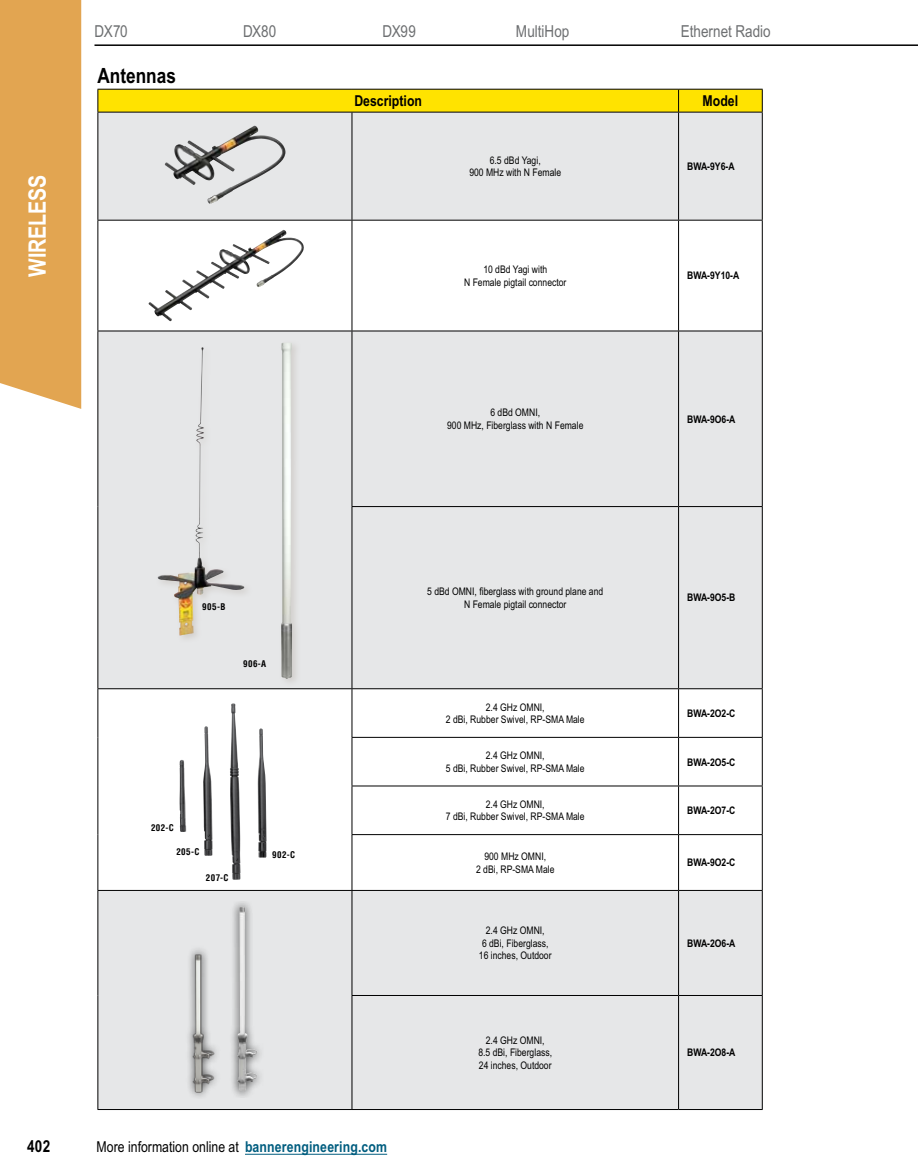
<style>
.page{position:relative;width:918px;height:1175px;background:#fff}
.page>*{position:absolute;margin:0;border:0;box-sizing:border-box;transform-origin:0 0}
.t1{font:700 24px "Arial Narrow";color:#fff}
.t2{font:700 21px "Arial Narrow";color:#000}
.t3{font:16.5px "Arial Narrow";color:#6d6f71}
.t4{font:700 16.5px "Arial Narrow";color:#000}
.t5{font:15px "Arial Narrow";color:#000}
.t6{font:700 15px "Arial Narrow";color:#000}
.t7{font:10.5px/12.6px "Arial Narrow";color:#000;text-align:center}
.t8{font:700 10.5px "Arial Narrow";color:#000}
.t9{font:700 condensed 9px "Helvetica LT Std";letter-spacing:.045em;color:#000}
.s1{font-weight:700;color:#005d7f}
</style>
<div class="page">
<div style="left:0;top:0;width:81px;height:409px;background:#e2a551"></div>
<hr style="left:94px;top:44px;width:824px;height:2px;background:#000">
<hr style="left:245px;top:1153px;width:142px;height:1px;background:#005d7f">
<div style="left:99px;top:113px;width:663px;height:107px;background:#e6e7e8"></div>
<svg style="left:99px;top:221px;width:663px;height:669px"></svg>
<div style="left:99px;top:331px;width:663px;height:357px;background:#e6e7e8"></div>
<div style="left:99px;top:891px;width:663px;height:218px;background:#e6e7e8"></div>
<svg style="left:98px;top:89px;width:665px;height:23px;background:#f2d700"></svg>
<hr style="left:98px;top:112px;width:254px;height:1px;background:#000">
<hr style="left:98px;top:112px;width:1px;height:108px;background:#000">
<hr style="left:352px;top:112px;width:327px;height:1px;background:#000">
<hr style="left:352px;top:112px;width:1px;height:108px;background:#000">
<hr style="left:679px;top:112px;width:84px;height:1px;background:#000">
<hr style="left:678px;top:112px;width:1px;height:108px;background:#000">
<hr style="left:762px;top:112px;width:1px;height:108px;background:#000">
<hr style="left:98px;top:220px;width:254px;height:1px;background:#000">
<hr style="left:98px;top:220px;width:1px;height:110px;background:#000">
<hr style="left:352px;top:220px;width:327px;height:1px;background:#000">
<hr style="left:352px;top:220px;width:1px;height:110px;background:#000">
<hr style="left:679px;top:220px;width:84px;height:1px;background:#000">
<hr style="left:678px;top:220px;width:1px;height:110px;background:#000">
<hr style="left:762px;top:220px;width:1px;height:110px;background:#000">
<hr style="left:98px;top:330px;width:254px;height:1px;background:#000">
<hr style="left:98px;top:331px;width:1px;height:175px;background:#000">
<hr style="left:352px;top:330px;width:327px;height:1px;background:#000">
<hr style="left:352px;top:331px;width:1px;height:175px;background:#000">
<hr style="left:679px;top:330px;width:84px;height:1px;background:#000">
<hr style="left:678px;top:331px;width:1px;height:175px;background:#000">
<hr style="left:762px;top:331px;width:1px;height:175px;background:#000">
<hr style="left:98px;top:506px;width:1px;height:182px;background:#000">
<hr style="left:352px;top:506px;width:327px;height:1px;background:#000">
<hr style="left:352px;top:507px;width:1px;height:181px;background:#000">
<hr style="left:679px;top:506px;width:84px;height:1px;background:#000">
<hr style="left:678px;top:507px;width:1px;height:181px;background:#000">
<hr style="left:762px;top:507px;width:1px;height:181px;background:#000">
<hr style="left:98px;top:688px;width:254px;height:1px;background:#000">
<hr style="left:98px;top:689px;width:1px;height:48px;background:#000">
<hr style="left:352px;top:688px;width:327px;height:1px;background:#000">
<hr style="left:352px;top:689px;width:1px;height:48px;background:#000">
<hr style="left:679px;top:688px;width:84px;height:1px;background:#000">
<hr style="left:678px;top:689px;width:1px;height:48px;background:#000">
<hr style="left:762px;top:689px;width:1px;height:48px;background:#000">
<hr style="left:98px;top:737px;width:1px;height:49px;background:#000">
<hr style="left:352px;top:737px;width:327px;height:1px;background:#000">
<hr style="left:352px;top:737px;width:1px;height:48px;background:#000">
<hr style="left:679px;top:737px;width:84px;height:1px;background:#000">
<hr style="left:678px;top:737px;width:1px;height:48px;background:#000">
<hr style="left:762px;top:737px;width:1px;height:48px;background:#000">
<hr style="left:98px;top:786px;width:1px;height:48px;background:#000">
<hr style="left:352px;top:785px;width:327px;height:1px;background:#000">
<hr style="left:352px;top:786px;width:1px;height:48px;background:#000">
<hr style="left:679px;top:785px;width:84px;height:1px;background:#000">
<hr style="left:678px;top:786px;width:1px;height:48px;background:#000">
<hr style="left:762px;top:786px;width:1px;height:48px;background:#000">
<hr style="left:98px;top:834px;width:1px;height:56px;background:#000">
<hr style="left:352px;top:834px;width:327px;height:1px;background:#000">
<hr style="left:352px;top:835px;width:1px;height:55px;background:#000">
<hr style="left:679px;top:834px;width:84px;height:1px;background:#000">
<hr style="left:678px;top:835px;width:1px;height:55px;background:#000">
<hr style="left:762px;top:835px;width:1px;height:55px;background:#000">
<hr style="left:98px;top:890px;width:254px;height:1px;background:#000">
<hr style="left:98px;top:890px;width:1px;height:105px;background:#000">
<hr style="left:352px;top:890px;width:327px;height:1px;background:#000">
<hr style="left:352px;top:890px;width:1px;height:105px;background:#000">
<hr style="left:679px;top:890px;width:84px;height:1px;background:#000">
<hr style="left:678px;top:890px;width:1px;height:105px;background:#000">
<hr style="left:762px;top:890px;width:1px;height:105px;background:#000">
<hr style="left:98px;top:995px;width:1px;height:114px;background:#000">
<hr style="left:352px;top:995px;width:327px;height:1px;background:#000">
<hr style="left:352px;top:995px;width:1px;height:114px;background:#000">
<hr style="left:679px;top:995px;width:84px;height:1px;background:#000">
<hr style="left:678px;top:995px;width:1px;height:114px;background:#000">
<hr style="left:762px;top:995px;width:1px;height:114px;background:#000">
<hr style="left:98px;top:1109px;width:254px;height:1px;background:#000">
<hr style="left:352px;top:1109px;width:327px;height:1px;background:#000">
<hr style="left:679px;top:1109px;width:84px;height:1px;background:#000">
<img style="left:165px;top:126px;width:118px;height:78px">
<img style="left:148px;top:230px;width:135px;height:91px">
<div style="left:278px;top:339px;width:24px;height:349px;background:#998b7d;opacity:.25"></div>
<img style="left:281px;top:342px;width:11px;height:337px">
<div style="left:155px;top:344px;width:98px;height:300px;background:#e6e7e8"></div>
<img style="left:158px;top:348px;width:86px;height:287px">
<img style="left:203px;top:703px;width:38px;height:176px">
<div style="left:185px;top:945px;width:35px;height:153px;background:#000;opacity:.75"></div>
<img style="left:185px;top:951px;width:35px;height:142px">
<div style="left:228px;top:901px;width:37px;height:196px;background:#000;opacity:.75"></div>
<img style="left:237px;top:907px;width:21px;height:184px">
<h3 class="t3" style="left:94px;top:22px;width:35px">DX70</h3>
<h3 class="t3" style="left:243px;top:22px;width:35px">DX80</h3>
<h3 class="t3" style="left:382px;top:22px;width:35px">DX99</h3>
<h3 class="t3" style="left:516px;top:22px;width:55px">MultiHop</h3>
<h3 class="t3" style="left:681px;top:22px;width:91px">Ethernet Radio</h3>
<h1 class="t1" style="left:24px;top:277px;width:104px;rotate:-90deg">WIRELESS</h1>
<h2 class="t2" style="left:98px;top:63px;width:80px">Antennas</h2>
<h3 class="t6" style="left:354px;top:92px;width:69px">Description</h3>
<h3 class="t6" style="left:703px;top:92px;width:37px">Model</h3>
<p class="t7" style="left:469px;top:154px;width:93px">6.5 dBd Yagi,<br>900 MHz with N Female</p>
<p class="t8" style="left:687px;top:160px;width:49px">BWA-9Y6-A</p>
<p class="t7" style="left:464px;top:263px;width:104px">10 dBd Yagi with<br>N Female pigtail connector</p>
<p class="t8" style="left:687px;top:269px;width:54px">BWA-9Y10-A</p>
<p class="t7" style="left:447px;top:406px;width:138px">6 dBd OMNI,<br>900 MHz, Fiberglass with N Female</p>
<p class="t8" style="left:687px;top:413px;width:50px">BWA-9O6-A</p>
<p class="t9" style="left:202px;top:601px;width:25px">905-B</p>
<p class="t9" style="left:243px;top:658px;width:25px">906-A</p>
<p class="t9" style="left:151px;top:822px;width:24px">202-C</p>
<p class="t9" style="left:176px;top:845px;width:25px">205-C</p>
<p class="t9" style="left:206px;top:871px;width:24px">207-C</p>
<p class="t9" style="left:272px;top:849px;width:24px">902-C</p>
<p class="t7" style="left:427px;top:585px;width:178px">5 dBd OMNI, fiberglass with ground plane and<br>N Female pigtail connector</p>
<p class="t8" style="left:687px;top:591px;width:50px">BWA-9O5-B</p>
<p class="t7" style="left:446px;top:700px;width:140px">2.4 GHz OMNI,<br>2 dBi, Rubber Swivel, RP-SMA Male</p>
<p class="t8" style="left:687px;top:707px;width:50px">BWA-2O2-C</p>
<p class="t7" style="left:446px;top:749px;width:140px">2.4 GHz OMNI,<br>5 dBi, Rubber Swivel, RP-SMA Male</p>
<p class="t8" style="left:687px;top:755px;width:50px">BWA-2O5-C</p>
<p class="t7" style="left:446px;top:797px;width:140px">2.4 GHz OMNI,<br>7 dBi, Rubber Swivel, RP-SMA Male</p>
<p class="t8" style="left:687px;top:804px;width:50px">BWA-2O7-C</p>
<p class="t7" style="left:476px;top:850px;width:80px">900 MHz OMNI,<br>2 dBi, RP-SMA Male</p>
<p class="t8" style="left:687px;top:856px;width:50px">BWA-9O2-C</p>
<p class="t7" style="left:479px;top:924px;width:74px">2.4 GHz OMNI,<br>6 dBi, Fiberglass,<br>16 inches, Outdoor</p>
<p class="t7" style="left:478px;top:1033px;width:75px">2.4 GHz OMNI,<br>8.5 dBi, Fiberglass,<br>24 inches, Outdoor</p>
<p class="t8" style="left:687px;top:937px;width:50px">BWA-2O6-A</p>
<p class="t8" style="left:687px;top:1046px;width:50px">BWA-2O8-A</p>
<h3 class="t4" style="left:27px;top:1136px;width:25px">402</h3>
<h3 class="t5" style="left:97px;top:1138px;width:292px">More information online at <span class="s1">bannerengineering.com</span></h3>
</div>
